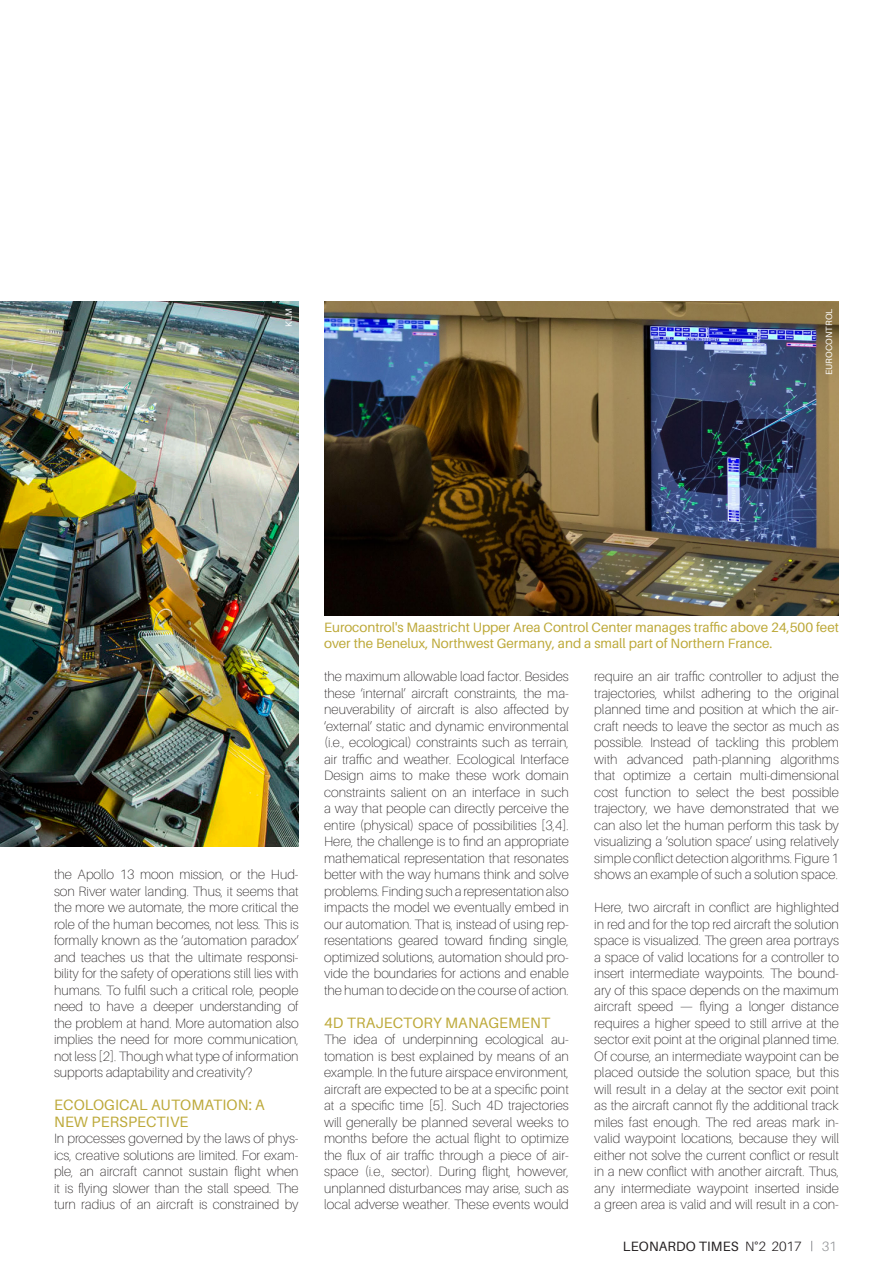
<style>
.page{position:relative;width:893px;height:1263px;background:#fff}
.page>*{position:absolute;margin:0;border:0;box-sizing:border-box;transform-origin:0 0}
.t1{font:15px/16.5px "Aileron";letter-spacing:.01em;color:#bda939}
.t2{font:100 13.5px/16.5px "Aileron";color:#231f20;text-align:justify}
.t3{font:13.5px/16.5px "Aileron";color:#bda939}
.t4{font:13.5px "Aileron";letter-spacing:.01em;color:#231f20}
.t5{font:300 13.5px "Aileron";color:#939598}
.t6{font:9px "Aileron";letter-spacing:.01em;color:#fff}
.s1{font-weight:300}
</style>
<div class="page">
<img style="left:0;top:302px;width:299px;height:544px">
<img style="left:324px;top:302px;width:515px;height:313px">
<p class="t6" style="left:284px;top:327px;width:20px;rotate:-90deg">KLM</p>
<p class="t6" style="left:824px;top:375px;width:68px;rotate:-90deg">EUROCONTROL</p>
<p class="t2" style="left:54px;top:866px;width:246px">the Apollo 13 moon mission, or the Hud&shy;son River water landing. Thus, it seems that the more we automate, the more critical the role of the human becomes, not less. This is formally known as the ‘automation paradox’ and teaches us that the ultimate responsi&shy;bility for the safety of operations still lies with humans. To fulfil such a critical role, people need to have a deeper understanding of the problem at hand. More automation also implies the need for more communication, not less [2]. Though what type of information supports adaptability and creativity?</p>
<p class="t1" style="left:54px;top:1097px;width:212px">ECOLOGICAL AUTOMATION: A<br>NEW PERSPECTIVE</p>
<p class="t2" style="left:54px;top:1130px;width:246px">In processes governed by the laws of phys&shy;ics, creative solutions are limited. For exam&shy;ple, an aircraft cannot sustain flight when it is flying slower than the stall speed. The turn radius of an aircraft is constrained by</p>
<p class="t3" style="left:324px;top:619px;width:516px">Eurocontrol's Maastricht Upper Area Control Center manages traffic above 24,500 feet over the Benelux, Northwest Germany, and a small part of Northern France.</p>
<p class="t2" style="left:324px;top:668px;width:246px">the maximum allowable load factor. Besides these ‘internal’ aircraft constraints, the ma&shy;neuverability of aircraft is also affected by ‘external’ static and dynamic environmental (i.e., ecological) constraints such as terrain, air traffic and weather. Ecological Interface Design aims to make these work domain constraints salient on an interface in such a way that people can directly perceive the entire (physical) space of possibilities [3,4].<br>Here, the challenge is to find an appropriate mathematical representation that resonates better with the way humans think and solve problems. Finding such a representation also impacts the model we eventually embed in our automation. That is, instead of using rep&shy;resentations geared toward finding single, optimized solutions, automation should pro&shy;vide the boundaries for actions and enable the human to decide on the course of action.</p>
<p class="t1" style="left:324px;top:1014px;width:228px">4D TRAJECTORY MANAGEMENT</p>
<p class="t2" style="left:324px;top:1031px;width:246px">The idea of underpinning ecological au&shy;tomation is best explained by means of an example. In the future airspace environment, aircraft are expected to be at a specific point at a specific time [5]. Such 4D trajectories will generally be planned several weeks to months before the actual flight to optimize the flux of air traffic through a piece of air&shy;space (i.e., sector). During flight, however, unplanned disturbances may arise, such as local adverse weather. These events would</p>
<p class="t2" style="left:594px;top:668px;width:246px">require an air traffic controller to adjust the trajectories, whilst adhering to the original planned time and position at which the air&shy;craft needs to leave the sector as much as possible. Instead of tackling this problem with advanced path-planning algorithms that optimize a certain multi-dimensional cost function to select the best possible trajectory, we have demonstrated that we can also let the human perform this task by visualizing a ‘solution space’ using relatively simple conflict detection algorithms. Figure 1 shows an example of such a solution space.</p>
<p class="t2" style="left:594px;top:899px;width:246px">Here, two aircraft in conflict are highlighted in red and for the top red aircraft the solution space is visualized. The green area portrays a space of valid locations for a controller to insert intermediate waypoints. The bound&shy;ary of this space depends on the maximum aircraft speed — flying a longer distance requires a higher speed to still arrive at the sector exit point at the original planned time.<br>Of course, an intermediate waypoint can be placed outside the solution space, but this will result in a delay at the sector exit point as the aircraft cannot fly the additional track miles fast enough. The red areas mark in&shy;valid waypoint locations, because they will either not solve the current conflict or result in a new conflict with another aircraft. Thus, any intermediate waypoint inserted inside a green area is valid and will result in a con-</p>
<p class="t4" style="left:623px;top:1239px;width:180px">LEONARDO TIMES <span class="s1">N°2 2017</span></p>
<p class="t5" style="left:822px;top:1239px;width:17px">31</p>
</div>
